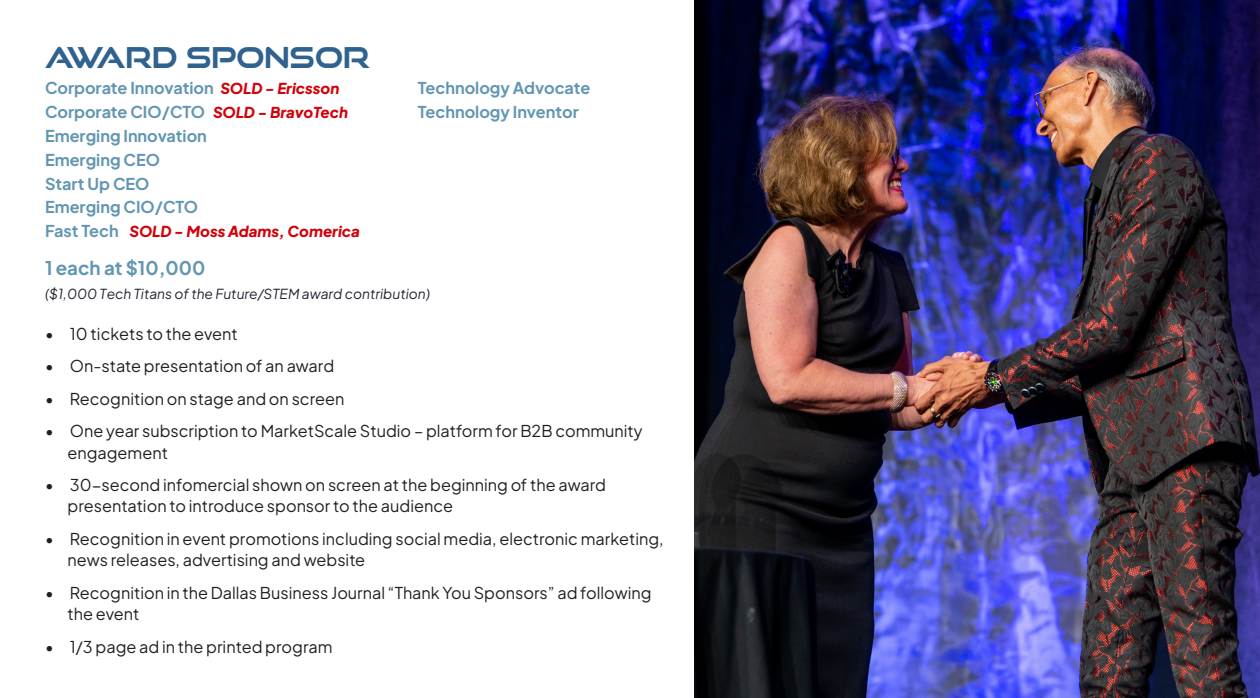
<style>
.page{position:relative;width:1260px;height:698px;background:#fff}
.page>*{position:absolute;margin:0;border:0;box-sizing:border-box;transform-origin:0 0}
.t1{font:700 28.75px "Good Times Rg";color:#2f628e}
.availability_cost{font:18.75px "Plus Jakarta Sans";color:#6396b1}
.t2{font:16.25px/21.2px "Plus Jakarta Sans";color:#231f20}
.t3{font:16.25px "Plus Jakarta Sans";color:#6396b1}
.SOLD{font:italic 800 15px "Plus Jakarta Sans";color:#d2000a}
.small{font:italic 13.75px "Plus Jakarta Sans";color:#242632}
.s1{font-weight:800;font-style:italic;font-size:15px;color:#d2000a}
</style>
<div class="page">
<img style="left:695px;top:0;width:565px;height:698px">
<p class="t1" style="left:45px;top:40px;width:326px">AWARD SPONSOR</p>
<p class="t3" style="left:45px;top:75px;width:296px">Corporate Innovation <span class="s1">SOLD - Ericsson</span></p>
<p class="t3" style="left:45px;top:99px;width:162px">Corporate CIO/CTO</p>
<p class="t3" style="left:45px;top:123px;width:163px">Emerging Innovation</p>
<p class="t3" style="left:45px;top:146px;width:117px">Emerging CEO</p>
<p class="t3" style="left:45px;top:170px;width:106px">Start Up CEO</p>
<p class="t3" style="left:45px;top:194px;width:155px">Emerging CIO/CTO</p>
<p class="t3" style="left:45px;top:218px;width:75px">Fast Tech</p>
<p class="t3" style="left:418px;top:75px;width:174px">Technology Advocate</p>
<p class="SOLD" style="left:213px;top:99px;width:137px">SOLD - BravoTech</p>
<p class="t3" style="left:418px;top:99px;width:162px">Technology Inventor</p>
<p class="SOLD" style="left:130px;top:217px;width:232px">SOLD - Moss Adams, Comerica</p>
<p class="availability_cost" style="left:45px;top:253px;width:162px">1 each at $10,000</p>
<p class="small" style="left:45px;top:283px;width:387px">($1,000 Tech Titans of the Future/STEM award contribution)</p>
<p class="t2" style="left:45px;top:321px;width:194px">• 10 tickets to the event</p>
<p class="t2" style="left:45px;top:354px;width:291px">• On-state presentation of an award</p>
<p class="t2" style="left:45px;top:386px;width:301px">• Recognition on stage and on screen</p>
<p class="t2" style="left:68px;top:419px;width:577px;text-indent:-22px">• One year subscription to MarketScale Studio – platform for B2B community engagement</p>
<p class="t2" style="left:68px;top:473px;width:540px;text-indent:-22px">• 30-second infomercial shown on screen at the beginning of the award presentation to introduce sponsor to the audience</p>
<p class="t2" style="left:68px;top:526px;width:598px;text-indent:-22px">• Recognition in event promotions including social media, electronic marketing, news releases, advertising and website</p>
<p class="t2" style="left:68px;top:580px;width:585px;text-indent:-22px">• Recognition in the Dallas Business Journal “Thank You Sponsors” ad following the event</p>
<p class="t2" style="left:45px;top:634px;width:289px">• 1/3 page ad in the printed program</p>
</div>
